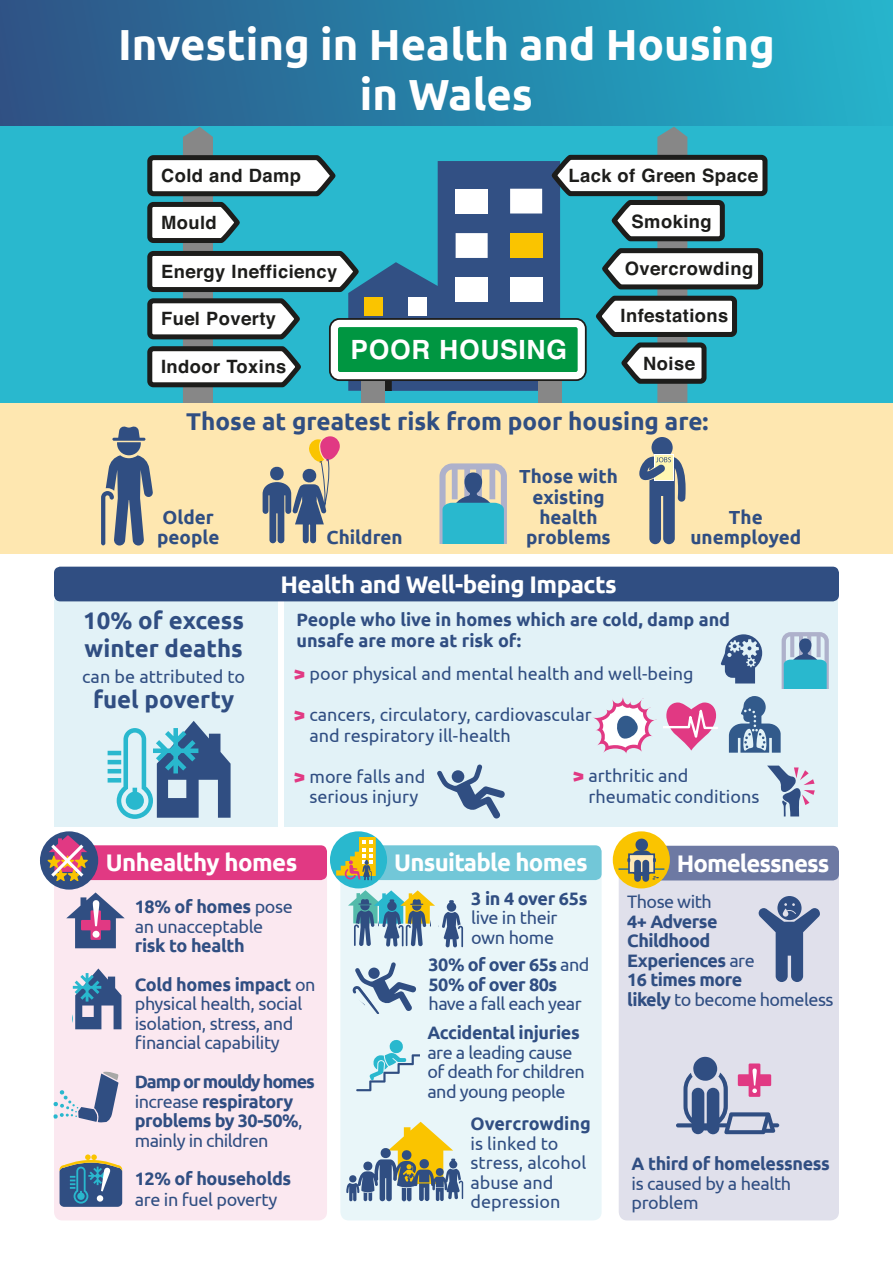
<style>
.page{position:relative;width:893px;height:1263px;background:#fff}
.page>*{position:absolute;margin:0;border:0;box-sizing:border-box;transform-origin:0 0}
.t1{font:700 43.5px/49.9px "Ubuntu";color:#fff;text-align:center}
.t2{font:700 26.55px "Helvetica";letter-spacing:.025em;color:#fff}
.t3{font:700 24.3px "Ubuntu";color:#304e82}
.t4{font:700 24px "Ubuntu";letter-spacing:-.02em;color:#fff}
.t5{font:700 24px/27.6px "Ubuntu";color:#304e82}
.t6{font:700 24px "Ubuntu";letter-spacing:-.04em;color:#fff}
.t7{font:700 18.9px/20.2px "Ubuntu";color:#304e82;text-align:center}
.t8{font:700 18.3px "Helvetica";letter-spacing:.025em;color:#1d1d1b}
.t9{font:18px/19.5px "Ubuntu";letter-spacing:-.01em;color:#304e82}
.t10{font:700 18px/19.5px "Ubuntu";letter-spacing:-.02em;color:#304e82}
.t11{font:700 18px/20.7px "Ubuntu";color:#304e82}
.t12{font:18px/19.5px "Ubuntu";letter-spacing:-.03em;color:#304e82}
.t13{font:700 18px/19.5px "Ubuntu";letter-spacing:-.04em;color:#304e82}
.s1{font-weight:700;font-size:21px;color:#e13983}
.s2{font-weight:700}
.s3{font-weight:400}
</style>
<div class="page">
<div style="left:54px;top:601px;width:223px;height:226px;background:#e2f2f7"></div>
<div style="left:285px;top:601px;width:553px;height:226px;background:#e2f2f7"></div>
<div style="left:0;top:302px;width:893px;height:251px;background:#fee7b0"></div>
<div style="left:54px;top:567px;width:785px;height:34px;background:#304e82;border-radius:6px"></div>
<svg style="left:439px;top:463px;width:68px;height:80px"></svg>
<div style="left:651px;top:437px;width:22px;height:21px;background:#325084;border-radius:50%"></div>
<div style="left:654px;top:454px;width:20px;height:27px;background:#fff7b2"></div>
<svg style="left:639px;top:457px;width:47px;height:87px"></svg>
<svg style="left:263px;top:436px;width:77px;height:107px"></svg>
<svg style="left:101px;top:426px;width:52px;height:120px"></svg>
<svg style="left:108px;top:721px;width:123px;height:98px"></svg>
<svg style="left:721px;top:634px;width:41px;height:49px"></svg>
<svg style="left:664px;top:702px;width:54px;height:48px"></svg>
<svg style="left:437px;top:764px;width:68px;height:55px"></svg>
<svg style="left:593px;top:697px;width:62px;height:57px"></svg>
<svg style="left:782px;top:632px;width:47px;height:56px;background:#6eb6cd"></svg>
<svg style="left:729px;top:696px;width:52px;height:57px"></svg>
<svg style="left:767px;top:766px;width:48px;height:50px"></svg>
<div style="left:0;top:123px;width:893px;height:280px;background:#29b8ce"></div>
<div style="left:0;top:0;width:893px;height:125px;background:linear-gradient(to right,#2d5184,#21b4cc)"></div>
<svg style="left:361px;top:161px;width:188px;height:230px;fill:#325084"></svg>
<div style="left:456px;top:189px;width:32px;height:24px;background:#fff"></div>
<div style="left:456px;top:233px;width:32px;height:25px;background:#fff"></div>
<div style="left:456px;top:278px;width:32px;height:24px;background:#fff"></div>
<div style="left:510px;top:278px;width:32px;height:24px;background:#fff"></div>
<div style="left:510px;top:233px;width:32px;height:25px;background:#fac400"></div>
<div style="left:510px;top:189px;width:32px;height:24px;background:#fff"></div>
<div style="left:364px;top:297px;width:19px;height:19px;background:#fac400"></div>
<div style="left:408px;top:297px;width:19px;height:19px;background:#fff"></div>
<svg style="left:147px;top:127px;width:214px;height:276px"></svg>
<svg style="left:549px;top:127px;width:218px;height:276px"></svg>
<div style="left:361px;top:355px;width:24px;height:48px;background:#878787"></div>
<div style="left:538px;top:355px;width:24px;height:48px;background:#878787"></div>
<div style="left:329px;top:318px;width:258px;height:63px;border:11px solid #1d1d1b;border-radius:5px"></div>
<div style="left:334px;top:323px;width:247px;height:53px;background:#009641;border-radius:5px"></div>
<div style="left:331px;top:320px;width:254px;height:59px;border:7px solid #fff;border-radius:5px"></div>
<div style="left:340px;top:855px;width:262px;height:365px;background:#e9f6f9;border-radius:9px"></div>
<div style="left:340px;top:845px;width:262px;height:35px;background:#72c7d8;border-radius:6px"></div>
<div style="left:619px;top:855px;width:220px;height:365px;background:#e0e0eb;border-radius:9px"></div>
<div style="left:619px;top:846px;width:220px;height:34px;background:#6d79a3;border-radius:6px"></div>
<div style="left:54px;top:855px;width:273px;height:365px;background:#fbe8f0;border-radius:9px"></div>
<div style="left:54px;top:845px;width:273px;height:35px;background:#e13983;border-radius:6px"></div>
<svg style="left:72px;top:968px;width:49px;height:62px"></svg>
<svg style="left:613px;top:831px;width:57px;height:57px"></svg>
<svg style="left:615px;top:833px;width:54px;height:54px;background:#ccb34e"></svg>
<div style="left:40px;top:831px;width:58px;height:58px;background:#304e82;border-radius:50%"></div>
<div style="left:330px;top:831px;width:57px;height:57px;background:#29b8ce;border-radius:50%"></div>
<div style="left:360px;top:837px;width:16px;height:39px;background:#fac400"></div>
<svg style="left:336px;top:840px;width:37px;height:40px"></svg>
<svg style="left:47px;top:835px;width:41px;height:46px"></svg>
<svg style="left:53px;top:1071px;width:66px;height:52px"></svg>
<svg style="left:66px;top:892px;width:59px;height:56px"></svg>
<svg style="left:60px;top:1154px;width:62px;height:53px;background:#627e97"></svg>
<svg style="left:442px;top:900px;width:21px;height:47px"></svg>
<svg style="left:352px;top:962px;width:64px;height:52px"></svg>
<svg style="left:356px;top:1040px;width:64px;height:51px"></svg>
<svg style="left:346px;top:1122px;width:117px;height:79px"></svg>
<svg style="left:759px;top:896px;width:61px;height:86px"></svg>
<svg style="left:676px;top:1057px;width:103px;height:77px"></svg>
<svg style="left:348px;top:890px;width:87px;height:56px"></svg>
<h1 class="t1" style="left:118px;top:19px;width:658px">Investing in Health and Housing in Wales</h1>
<p class="t8" style="left:161px;top:161px;width:141px">Cold and Damp</p>
<p class="t8" style="left:161px;top:208px;width:57px">Mould</p>
<p class="t8" style="left:161px;top:257px;width:178px">Energy Inefficiency</p>
<p class="t8" style="left:161px;top:304px;width:117px">Fuel Poverty</p>
<p class="t8" style="left:161px;top:352px;width:127px">Indoor Toxins</p>
<p class="t8" style="left:568px;top:160px;width:191px">Lack of Green Space</p>
<p class="t8" style="left:632px;top:207px;width:82px">Smoking</p>
<p class="t8" style="left:625px;top:254px;width:130px">Overcrowding</p>
<h2 class="t2" style="left:351px;top:328px;width:218px">POOR HOUSING</h2>
<p class="t8" style="left:620px;top:300px;width:109px">Infestations</p>
<p class="t8" style="left:643px;top:349px;width:53px">Noise</p>
<h3 class="t3" style="left:186px;top:407px;width:524px">Those at greatest risk from poor housing are:</h3>
<p class="t7" style="left:157px;top:507px;width:64px;text-align:left">Older people</p>
<h3 class="t5" style="left:83px;top:607px;width:162px">10% of excess winter deaths</h3>
<p class="t9" style="left:82px;top:666px;width:164px">can be attributed to</p>
<h3 class="t5" style="left:93px;top:685px;width:143px">fuel poverty</h3>
<p class="t7" style="left:326px;top:527px;width:78px">Children</p>
<p class="t7" style="left:519px;top:466px;width:100px">Those with existing health problems</p>
<h3 class="t4" style="left:280px;top:570px;width:338px">Health and Well-being Impacts</h3>
<p class="t7" style="left:690px;top:507px;width:112px">The unemployed</p>
<p class="t11" style="left:296px;top:609px;width:435px">People who live in homes which are cold, damp and unsafe are more at risk of:</p>
<p class="t9" style="left:293px;top:663px;width:402px"><span class="s1">&gt;</span> poor physical and mental health and well-being</p>
<p class="t9" style="left:309px;top:703px;width:284px;line-height:20.7px;text-indent:-16px"><span class="s1">&gt;</span> cancers, circulatory, cardiovascular and respiratory ill-health</p>
<p class="t9" style="left:293px;top:765px;width:133px;line-height:20.7px;text-align:center"><span class="s1">&gt;</span> more falls and serious injury</p>
<p class="t9" style="left:588px;top:765px;width:172px;line-height:20.7px;text-indent:-16px"><span class="s1">&gt;</span> arthritic and rheumatic conditions</p>
<h3 class="t4" style="left:106px;top:848px;width:193px">Unhealthy homes</h3>
<p class="t9" style="left:135px;top:897px;width:160px"><span class="s2">18% of homes</span> pose an unacceptable</p>
<p class="t10" style="left:135px;top:926px;width:182px;line-height:38.7px">risk to health<br>Cold homes impact <span class="s3">on</span></p>
<p class="t9" style="left:135px;top:994px;width:169px">physical health, social isolation, stress, and financial capability</p>
<p class="t13" style="left:135px;top:1072px;width:182px">Damp or mouldy homes <span class="s3">increase</span> respiratory problems by 30-50%<span class="s3">, mainly in children</span></p>
<p class="t10" style="left:135px;top:1169px;width:158px">12% of households</p>
<p class="t9" style="left:135px;top:1189px;width:144px">are in fuel poverty</p>
<h3 class="t4" style="left:394px;top:848px;width:195px">Unsuitable homes</h3>
<h3 class="t6" style="left:677px;top:849px;width:154px">Homelessness</h3>
<p class="t12" style="left:627px;top:892px;width:86px">Those with</p>
<p class="t10" style="left:627px;top:911px;width:208px">4+ Adverse<br>Childhood<br>Experiences <span class="s3">are<br></span>16 times more<br>likely <span class="s3">to become homeless</span></p>
<p class="t10" style="left:471px;top:888px;width:118px">3 in 4 over 65s</p>
<p class="t9" style="left:471px;top:907px;width:88px">live in their own home</p>
<p class="t10" style="left:429px;top:955px;width:162px">30% of over 65s <span class="s3">and<br></span>50% of over 80s</p>
<p class="t12" style="left:429px;top:993px;width:155px">have a fall each year</p>
<p class="t10" style="left:427px;top:1023px;width:154px">Accidental injuries</p>
<p class="t12" style="left:427px;top:1042px;width:159px">are a leading cause of death for children and young people</p>
<p class="t11" style="left:471px;top:1113px;width:122px">Overcrowding</p>
<p class="t9" style="left:471px;top:1133px;width:117px">is linked to stress, alcohol abuse and depression</p>
<p class="t10" style="left:631px;top:1154px;width:200px">A third of homelessness</p>
<p class="t9" style="left:631px;top:1173px;width:161px">is caused by a health problem</p>
</div>
